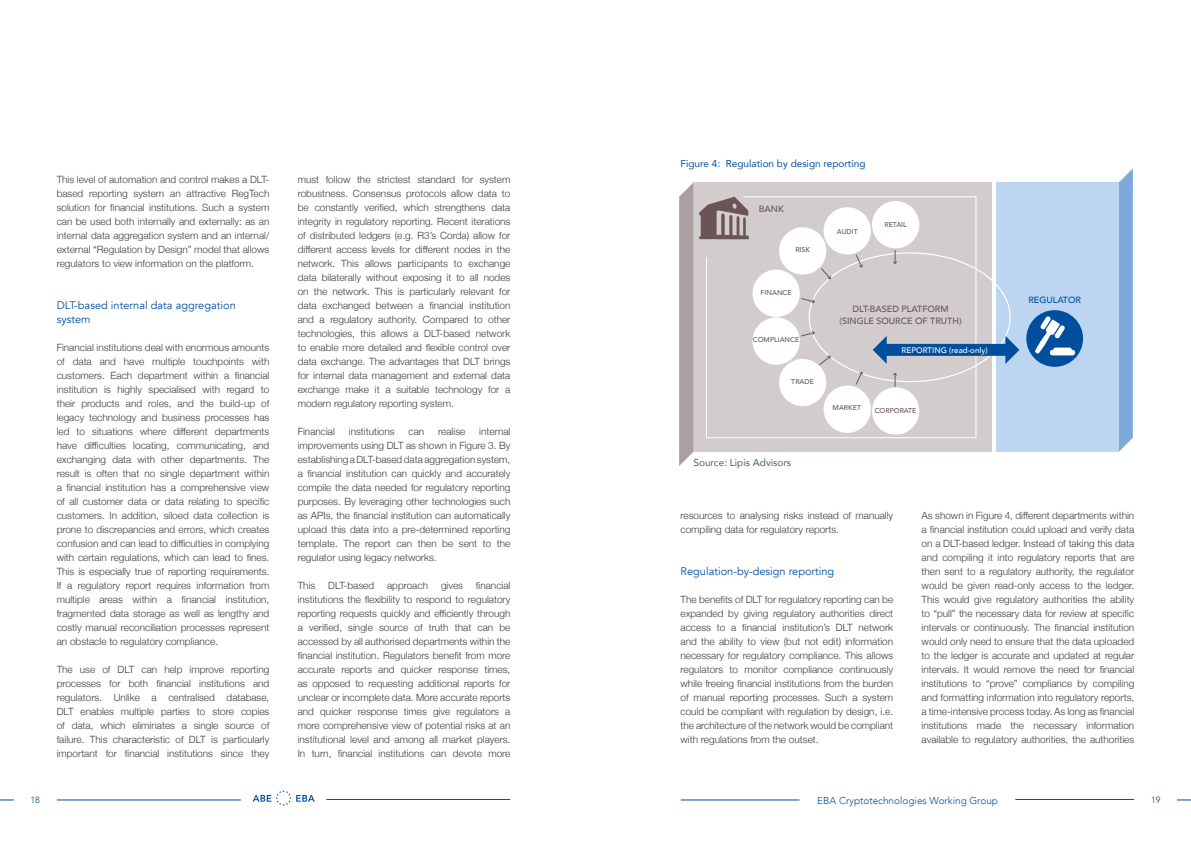
<style>
.page{position:relative;width:1191px;height:842px;background:#fff}
.page>*{position:absolute;margin:0;border:0;box-sizing:border-box;transform-origin:0 0}
.t1{font:11px/14px "Avenir";color:#004f9f}
.t2{font:300 10px/14px "Helvetica Neue";color:#3c3c3b;text-align:justify}
.t3{font:10px "Avenir";color:#004f9f}
.t4{font:300 10px "Avenir";color:#004f9f}
.t5{font:10px "Avenir";color:#545c60}
.t6{font:500 9px/11.2px "Avenir";color:#695555;text-align:center}
.t7{font:500 9px "Avenir";color:#004f9f}
.t8{font:300 9px "Avenir";color:#004f9f}
.t9{font:500 8px "Avenir";color:#fff}
.t10{font:500 7px "Avenir";color:#695555}
</style>
<div class="page">
<svg style="left:1118px;top:169px;width:14px;height:283px;background:#87b0de"></svg>
<div style="left:995px;top:183px;width:123px;height:269px;background:#bcd5f0"></div>
<div style="left:693px;top:183px;width:298px;height:269px;background:#d3cccc"></div>
<svg style="left:679px;top:183px;width:14px;height:283px;background:#b0a4a4"></svg>
<svg style="left:705px;top:196px;width:272px;height:243px"></svg>
<svg style="left:872px;top:336px;width:147px;height:28px"></svg>
<div style="left:823px;top:386px;width:48px;height:47px;background:#fff;border-radius:50%"></div>
<div style="left:823px;top:207px;width:48px;height:47px;background:#fff;border-radius:50%"></div>
<div style="left:779px;top:359px;width:47px;height:47px;background:#fff;border-radius:50%"></div>
<div style="left:779px;top:227px;width:47px;height:48px;background:#fff;border-radius:50%"></div>
<div style="left:752px;top:270px;width:48px;height:47px;background:#fff;border-radius:50%"></div>
<div style="left:752px;top:317px;width:48px;height:48px;background:#fff;border-radius:50%"></div>
<div style="left:872px;top:201px;width:47px;height:47px;background:#fff;border-radius:50%"></div>
<div style="left:872px;top:387px;width:47px;height:48px;background:#fff;border-radius:50%"></div>
<div style="left:1026px;top:310px;width:57px;height:57px;background:#004f9f;border-radius:50%"></div>
<svg style="left:1035px;top:316px;width:40px;height:39px"></svg>
<svg style="left:893px;top:250px;width:3px;height:14px"></svg>
<svg style="left:854px;top:253px;width:9px;height:15px"></svg>
<svg style="left:820px;top:267px;width:11px;height:13px"></svg>
<svg style="left:800px;top:297px;width:15px;height:6px"></svg>
<svg style="left:800px;top:331px;width:15px;height:6px"></svg>
<svg style="left:818px;top:355px;width:13px;height:11px"></svg>
<svg style="left:854px;top:371px;width:9px;height:15px"></svg>
<svg style="left:893px;top:373px;width:3px;height:14px"></svg>
<svg style="left:699px;top:197px;width:50px;height:42px"></svg>
<svg style="left:1177px;top:799px;width:14px;height:1px"></svg>
<hr style="left:57px;top:799px;width:183px;height:1px;background:#004f9f">
<hr style="left:326px;top:799px;width:184px;height:1px;background:#004f9f">
<hr style="left:681px;top:799px;width:118px;height:1px;background:#004f9f">
<hr style="left:1015px;top:799px;width:118px;height:1px;background:#004f9f">
<svg style="left:253px;top:790px;width:62px;height:16px"></svg>
<svg style="left:0;top:799px;width:14px;height:1px"></svg>
<p class="t2" style="left:57px;top:172px;width:214px">This level of automation and control makes a DLT&shy;based reporting system an attractive RegTech solution for financial institutions. Such a system can be used both internally and externally: as an internal data aggregation system and an internal/ external “Regulation by Design” model that allows regulators to view information on the platform.</p>
<p class="t1" style="left:57px;top:298px;width:181px">DLT-based internal data aggregation system</p>
<p class="t2" style="left:57px;top:340px;width:214px">Financial institutions deal with enormous amounts of data and have multiple touchpoints with customers. Each department within a financial institution is highly specialised with regard to their products and roles, and the build-up of legacy technology and business processes has led to situations where different departments have difficulties locating, communicating, and exchanging data with other departments. The result is often that no single department within a financial institution has a comprehensive view of all customer data or data relating to specific customers. In addition, siloed data collection is prone to discrepancies and errors, which creates confusion and can lead to difficulties in complying with certain regulations, which can lead to fines.<br>This is especially true of reporting requirements.<br>If a regulatory report requires information from multiple areas within a financial institution, fragmented data storage as well as lengthy and costly manual reconciliation processes represent an obstacle to regulatory compliance.</p>
<p class="t2" style="left:57px;top:662px;width:214px">The use of DLT can help improve reporting processes for both financial institutions and regulators. Unlike a centralised database, DLT enables multiple parties to store copies of data, which eliminates a single source of failure. This characteristic of DLT is particularly important for financial institutions since they</p>
<p class="t2" style="left:298px;top:172px;width:214px">must follow the strictest standard for system robustness. Consensus protocols allow data to be constantly verified, which strengthens data integrity in regulatory reporting. Recent iterations of distributed ledgers (e.g. R3’s Corda) allow for different access levels for different nodes in the network. This allows participants to exchange data bilaterally without exposing it to all nodes on the network. This is particularly relevant for data exchanged between a financial institution and a regulatory authority. Compared to other technologies, this allows a DLT-based network to enable more detailed and flexible control over data exchange. The advantages that DLT brings for internal data management and external data exchange make it a suitable technology for a modern regulatory reporting system.</p>
<p class="t2" style="left:298px;top:424px;width:39px">Financial</p>
<p class="t2" style="left:349px;top:424px;width:47px">institutions</p>
<p class="t2" style="left:408px;top:424px;width:17px">can</p>
<p class="t2" style="left:438px;top:424px;width:29px">realise</p>
<p class="t2" style="left:298px;top:424px;width:214px;text-indent:181px">internal improvements using DLT as shown in Figure 3. By establishing a DLT-based data aggregation system, a financial institution can quickly and accurately compile the data needed for regulatory reporting purposes. By leveraging other technologies such as APIs, the financial institution can automatically upload this data into a pre-determined reporting template. The report can then be sent to the regulator using legacy networks.</p>
<p class="t2" style="left:298px;top:578px;width:19px">This</p>
<p class="t2" style="left:328px;top:578px;width:47px">DLT-based</p>
<p class="t2" style="left:387px;top:578px;width:42px">approach</p>
<p class="t2" style="left:441px;top:578px;width:24px">gives</p>
<p class="t2" style="left:298px;top:578px;width:214px;text-indent:178px">financial institutions the flexibility to respond to regulatory reporting requests quickly and efficiently through a verified, single source of truth that can be accessed by all authorised departments within the financial institution. Regulators benefit from more accurate reports and quicker response times, as opposed to requesting additional reports for unclear or incomplete data. More accurate reports and quicker response times give regulators a more comprehensive view of potential risks at an institutional level and among all market players.<br>In turn, financial institutions can devote more</p>
<p class="t3" style="left:680px;top:155px;width:186px">Figure 4: Regulation by design reporting</p>
<p class="t6" style="left:759px;top:203px;width:27px">BANK</p>
<p class="t10" style="left:836px;top:225px;width:23px">AUDIT</p>
<p class="t10" style="left:795px;top:243px;width:16px">RISK</p>
<p class="t10" style="left:760px;top:287px;width:33px">FINANCE</p>
<p class="t10" style="left:884px;top:218px;width:24px">RETAIL</p>
<p class="t10" style="left:753px;top:334px;width:48px">COMPLIANCE</p>
<p class="t10" style="left:791px;top:376px;width:24px">TRADE</p>
<p class="t5" style="left:693px;top:454px;width:99px">Source: Lipis Advisors</p>
<p class="t6" style="left:839px;top:303px;width:124px">DLT-BASED PLATFORM (SINGLE SOURCE OF TRUTH)</p>
<p class="t9" style="left:901px;top:343px;width:87px">REPORTING (read-only)</p>
<p class="t10" style="left:832px;top:402px;width:30px">MARKET</p>
<p class="t10" style="left:874px;top:404px;width:43px">CORPORATE</p>
<p class="t7" style="left:1028px;top:292px;width:54px">REGULATOR</p>
<p class="t2" style="left:680px;top:508px;width:214px">resources to analysing risks instead of manually compiling data for regulatory reports.</p>
<p class="t1" style="left:680px;top:564px;width:155px">Regulation-by-design reporting</p>
<p class="t2" style="left:680px;top:592px;width:214px">The benefits of DLT for regulatory reporting can be expanded by giving regulatory authorities direct access to a financial institution’s DLT network and the ability to view (but not edit) information necessary for regulatory compliance. This allows regulators to monitor compliance continuously while freeing financial institutions from the burden of manual reporting processes. Such a system could be compliant with regulation by design, i.e. the architecture of the network would be compliant with regulations from the outset.</p>
<p class="t2" style="left:921px;top:508px;width:214px">As shown in Figure 4, different departments within a financial institution could upload and verify data on a DLT-based ledger. Instead of taking this data and compiling it into regulatory reports that are then sent to a regulatory authority, the regulator would be given read-only access to the ledger.<br>This would give regulatory authorities the ability to “pull” the necessary data for review at specific intervals or continuously. The financial institution would only need to ensure that the data uploaded to the ledger is accurate and updated at regular intervals. It would remove the need for financial institutions to “prove” compliance by compiling and formatting information into regulatory reports, a time-intensive process today. As long as financial institutions made the necessary information available to regulatory authorities, the authorities</p>
<p class="t8" style="left:30px;top:794px;width:11px">18</p>
<p class="t4" style="left:817px;top:794px;width:182px">EBA Cryptotechnologies Working Group</p>
<p class="t8" style="left:1151px;top:794px;width:11px">19</p>
</div>
